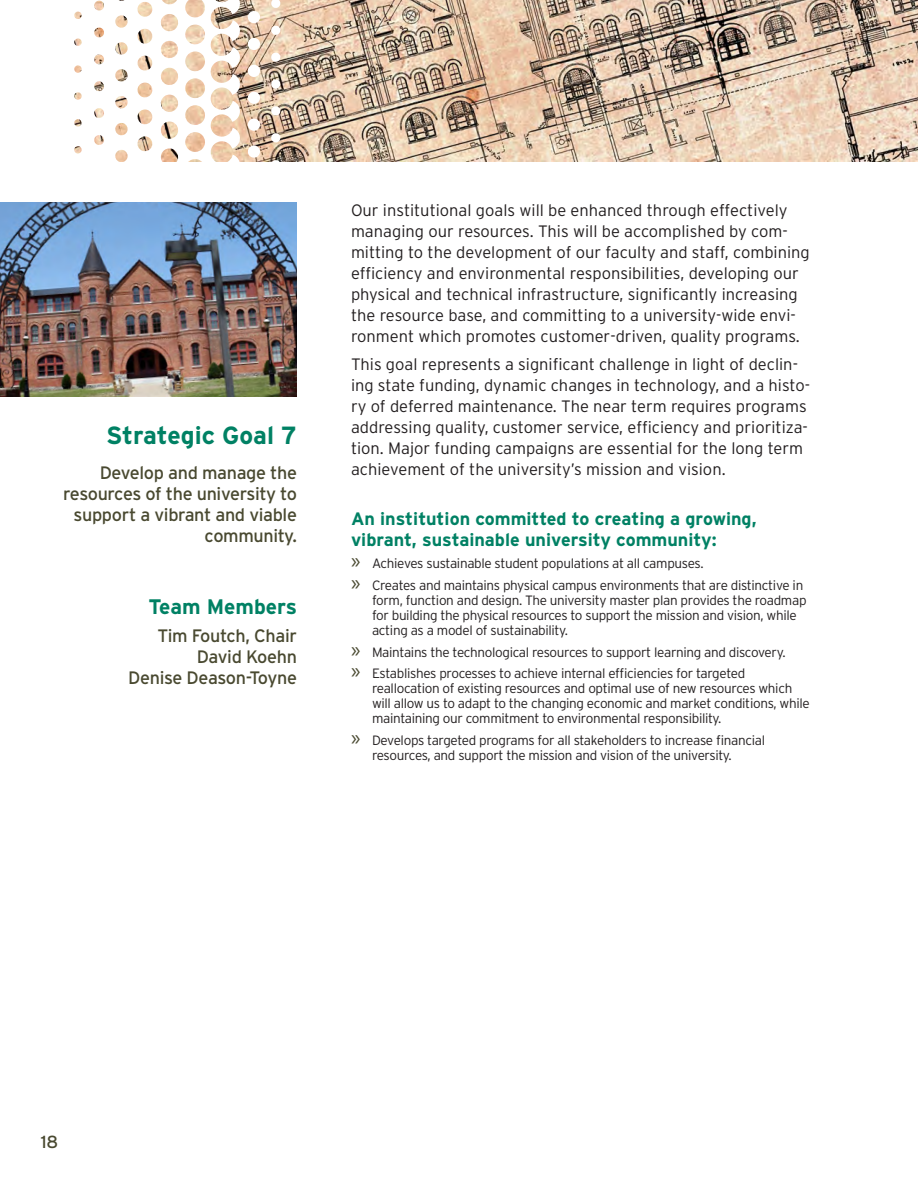
<style>
.page{position:relative;width:918px;height:1188px;background:#fff}
.page>*{position:absolute;margin:0;border:0;box-sizing:border-box;transform-origin:0 0}
.t1{font:700 24.9px "Interstate";color:#008164}
.t2{font:700 21px "Interstate";color:#008164}
.t3{font:18px/21px "Interstate";letter-spacing:-.02em;color:#494930;text-align:right}
.t4{font:700 18px/21px "Interstate";color:#008164}
.t5{font:17.55px "Interstate";color:#494930}
.t6{font:300 16.5px/21px "Interstate";color:#231f20}
.t7{font:300 13.5px/15px "Interstate";letter-spacing:-.025em;color:#231f20}
.s1{font-family:"Myriad Pro";font-weight:400;font-size:22.5px;color:#494930}
</style>
<div class="page">
<img style="left:210px;top:0;width:708px;height:162px">
<img style="left:0;top:202px;width:297px;height:194px">
<p class="t1" style="left:106px;top:421px;width:192px">Strategic Goal 7</p>
<p class="t3" style="left:63px;top:462px;width:235px">Develop and manage the resources of the university to support a vibrant and viable community.</p>
<p class="t2" style="left:148px;top:594px;width:150px">Team Members</p>
<p class="t3" style="left:128px;top:625px;width:170px">Tim Foutch, Chair<br>David Koehn<br>Denise Deason-Toyne</p>
<p class="t6" style="left:351px;top:199px;width:460px">Our institutional goals will be enhanced through effectively managing our resources. This will be accomplished by com&shy;mitting to the development of our faculty and staff, combining efficiency and environmental responsibilities, developing our physical and technical infrastructure, significantly increasing the resource base, and committing to a university-wide envi&shy;ronment which promotes customer-driven, quality programs.</p>
<p class="t6" style="left:351px;top:353px;width:460px">This goal represents a significant challenge in light of declin&shy;ing state funding, dynamic changes in technology, and a histo&shy;ry of deferred maintenance. The near term requires programs addressing quality, customer service, efficiency and prioritiza&shy;tion. Major funding campaigns are essential for the long term achievement of the university’s mission and vision.</p>
<p class="t4" style="left:351px;top:508px;width:407px">An institution committed to creating a growing, vibrant, sustainable university community:</p>
<p class="t7" style="left:351px;top:556px;width:354px"><span class="s1">»</span> Achieves sustainable student populations at all campuses.</p>
<p class="t7" style="left:372px;top:577px;width:436px;text-indent:-21px"><span class="s1">»</span> Creates and maintains physical campus environments that are distinctive in form, function and design. The university master plan provides the roadmap for building the physical resources to support the mission and vision, while acting as a model of sustainability.</p>
<p class="t7" style="left:351px;top:644px;width:436px"><span class="s1">»</span> Maintains the technological resources to support learning and discovery.</p>
<p class="t7" style="left:372px;top:666px;width:439px;text-indent:-21px"><span class="s1">»</span> Establishes processes to achieve internal efficiencies for targeted reallocation of existing resources and optimal use of new resources which will allow us to adapt to the changing economic and market conditions, while maintaining our commitment to environmental responsibility.</p>
<p class="t7" style="left:372px;top:733px;width:395px;text-indent:-21px"><span class="s1">»</span> Develops targeted programs for all stakeholders to increase financial resources, and support the mission and vision of the university.</p>
<p class="t5" style="left:41px;top:1131px;width:19px">18</p>
</div>
